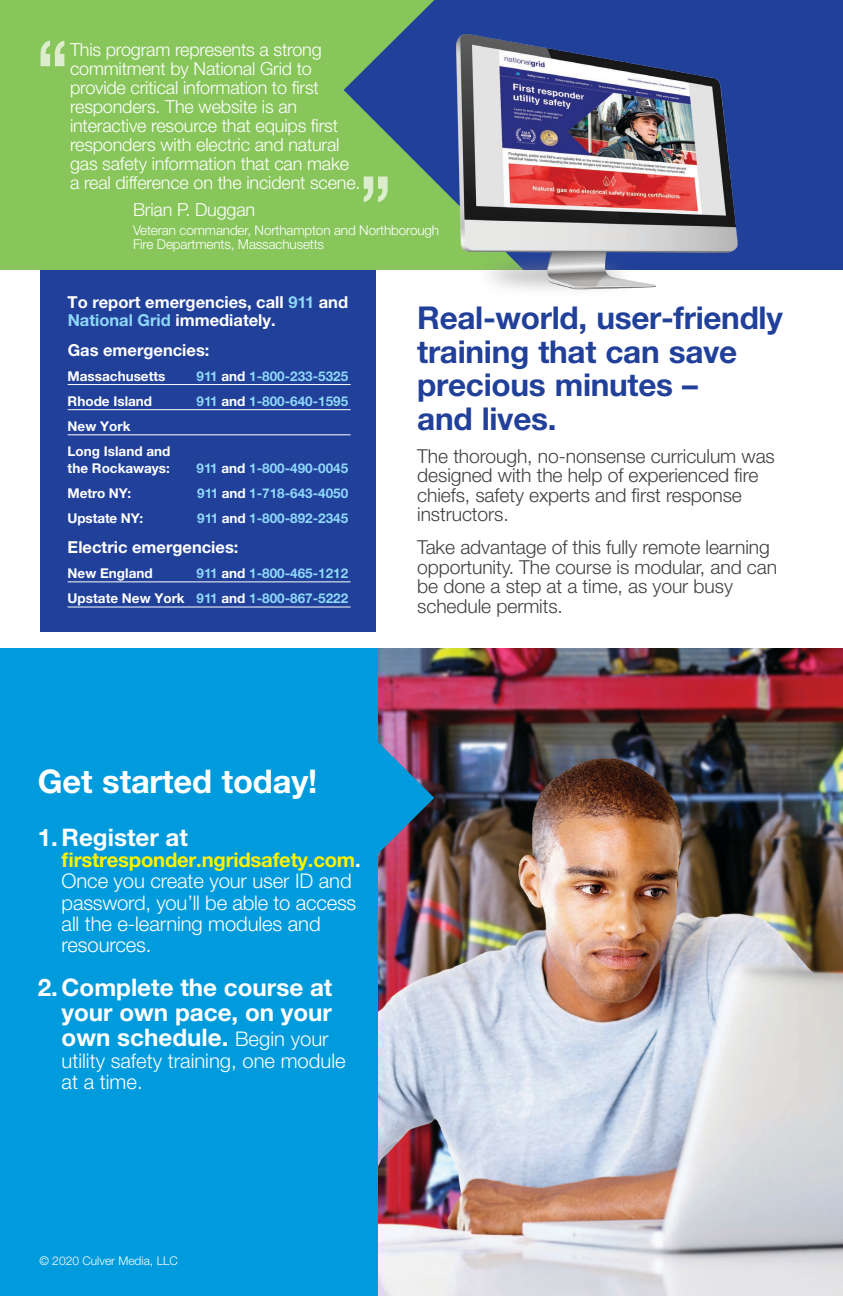
<style>
.page{position:relative;width:843px;height:1296px;background:#fff}
.page>*{position:absolute;margin:0;border:0;box-sizing:border-box;transform-origin:0 0}
.subhead_-_core_blue{font:700 32.7px "Helvetica Neue LT Pro";letter-spacing:-.005em;color:#fff}
.subhead_-_core_blue-2{font:700 31.5px/33.5px "Helvetica Neue LT Pro";letter-spacing:-.01em;color:#21409a}
.body_copy_-_gray{font:700 24.15px/25.3px "Helvetica Neue LT Pro";color:#fff;text-align:justify}
.body_copy_-_gray-2{font:300 20.25px/21.1px "Helvetica Neue LT Pro";letter-spacing:-.005em;color:#fff}
.body_copy_-_gray-3{font:300 19.35px/19.5px "Helvetica Neue LT Pro";letter-spacing:-.005em;color:#414142}
.body_copy_-_gray-4{font:300 18px/18.9px "Helvetica Neue LT Pro";letter-spacing:-.01em;color:#fff}
.t1{font:700 16.5px/17.2px "Helvetica Neue LT Pro";color:#fff}
.Smell_Gas_-_state_he{font:700 13.5px "Helvetica Neue LT Pro";color:#8ed8f8}
.Smell_Gas_-_state_he-2{font:700 13.5px/16.5px "Helvetica Neue LT Pro";color:#fff}
.body_copy_-_gray-5{font:300 13.5px/14.1px "Helvetica Neue LT Pro";letter-spacing:-.01em;color:#fff}
.t2{font:300 12px "Helvetica Neue LT Pro";color:#fff}
.s1{color:#8ed8f8}
.s2{color:#fff}
.s3{font-weight:700;color:#fff203}
.s4{font-weight:700}
.s5{font-weight:300;font-size:20.25px}
</style>
<div class="page">
<div style="left:0;top:0;width:842px;height:270px;background:#88c65b"></div>
<div style="left:40px;top:270px;width:335px;height:362px;background:#21409a"></div>
<hr style="left:68px;top:384px;width:282px;height:1px;background:#fff">
<hr style="left:68px;top:409px;width:282px;height:1px;background:#fff">
<hr style="left:68px;top:434px;width:282px;height:1px;background:#fff">
<hr style="left:68px;top:582px;width:282px;height:1px;background:#fff">
<hr style="left:68px;top:607px;width:282px;height:1px;background:#fff">
<img style="left:377px;top:648px;width:465px;height:648px">
<div style="left:0;top:648px;width:377px;height:648px;background:#009bdc"></div>
<svg style="left:40px;top:41px;width:24px;height:25px"></svg>
<img style="left:377px;top:710px;width:57px;height:218px">
<svg style="left:343px;top:0;width:499px;height:270px;fill:#21409a"></svg>
<img style="left:444px;top:34px;width:301px;height:256px">
<p class="body_copy_-_gray-4" style="left:70px;top:40px;width:292px">This program represents a strong commitment by National Grid to provide critical information to first responders. The website is an interactive resource that equips first responders with electric and natural gas safety information that can make a real difference on the incident scene.</p>
<p class="body_copy_-_gray-4" style="left:133px;top:200px;width:124px">Brian P. Duggan</p>
<p class="body_copy_-_gray-5" style="left:133px;top:223px;width:307px">Veteran commander, Northampton and Northborough<br>Fire Departments, Massachusetts</p>
<p class="t1" style="left:68px;top:293px;width:282px">To report emergencies, call <span class="s1">911</span> and<br><span class="s1">National Grid</span> immediately.</p>
<p class="t1" style="left:68px;top:341px;width:143px">Gas emergencies:</p>
<p class="Smell_Gas_-_state_he-2" style="left:68px;top:367px;width:99px">Massachusetts</p>
<p class="Smell_Gas_-_state_he" style="left:196px;top:368px;width:153px">911 <span class="s2">and</span> 1-800-233-5325</p>
<p class="Smell_Gas_-_state_he-2" style="left:68px;top:393px;width:86px">Rhode Island</p>
<p class="Smell_Gas_-_state_he" style="left:196px;top:393px;width:153px">911 <span class="s2">and</span> 1-800-640-1595</p>
<p class="Smell_Gas_-_state_he-2" style="left:68px;top:418px;width:64px">New York</p>
<p class="Smell_Gas_-_state_he-2" style="left:68px;top:443px;width:104px">Long Island and the Rockaways:</p>
<p class="Smell_Gas_-_state_he" style="left:196px;top:460px;width:153px">911 <span class="s2">and</span> 1-800-490-0045</p>
<p class="Smell_Gas_-_state_he-2" style="left:68px;top:484px;width:65px">Metro NY:</p>
<p class="Smell_Gas_-_state_he" style="left:197px;top:485px;width:153px">911 <span class="s2">and</span> 1-718-643-4050</p>
<p class="Smell_Gas_-_state_he-2" style="left:68px;top:510px;width:77px">Upstate NY:</p>
<p class="Smell_Gas_-_state_he" style="left:197px;top:510px;width:153px">911 <span class="s2">and</span> 1-800-892-2345</p>
<p class="t1" style="left:68px;top:538px;width:172px">Electric emergencies:</p>
<p class="Smell_Gas_-_state_he-2" style="left:68px;top:565px;width:86px">New England</p>
<p class="Smell_Gas_-_state_he" style="left:196px;top:565px;width:153px">911 <span class="s2">and</span> 1-800-465-1212</p>
<p class="Smell_Gas_-_state_he-2" style="left:68px;top:590px;width:282px">Upstate New York <span class="s1">911</span> and <span class="s1">1-800-867-5222</span></p>
<p class="subhead_-_core_blue-2" style="left:417px;top:301px;width:367px">Real-world, user-friendly training that can save precious minutes –<br>and lives.</p>
<p class="body_copy_-_gray-3" style="left:417px;top:446px;width:359px">The thorough, no-nonsense curriculum was designed with the help of experienced fire chiefs, safety experts and first response instructors.</p>
<p class="body_copy_-_gray-3" style="left:417px;top:537px;width:361px">Take advantage of this fully remote learning opportunity. The course is modular, and can be done a step at a time, as your busy schedule permits.</p>
<p class="subhead_-_core_blue" style="left:38px;top:761px;width:281px">Get started today!</p>
<p class="body_copy_-_gray" style="left:38px;top:824px;width:152px">1. Register at</p>
<p class="body_copy_-_gray-2" style="left:62px;top:849px;width:300px"><span class="s3">firstresponder.ngridsafety.com</span><span class="s4">.<br></span>Once you create your user ID and password, you’ll be able to access all the e-learning modules and resources.</p>
<p class="body_copy_-_gray" style="left:62px;top:974px;width:272px;text-indent:-24px">2.Complete the course at your own pace, on your own schedule. <span class="s5">Begin your</span></p>
<p class="body_copy_-_gray-2" style="left:62px;top:1049px;width:285px">utility safety training, one module at a time.</p>
<p class="t2" style="left:39px;top:1254px;width:140px">© 2020 Culver Media, LLC</p>
</div>
